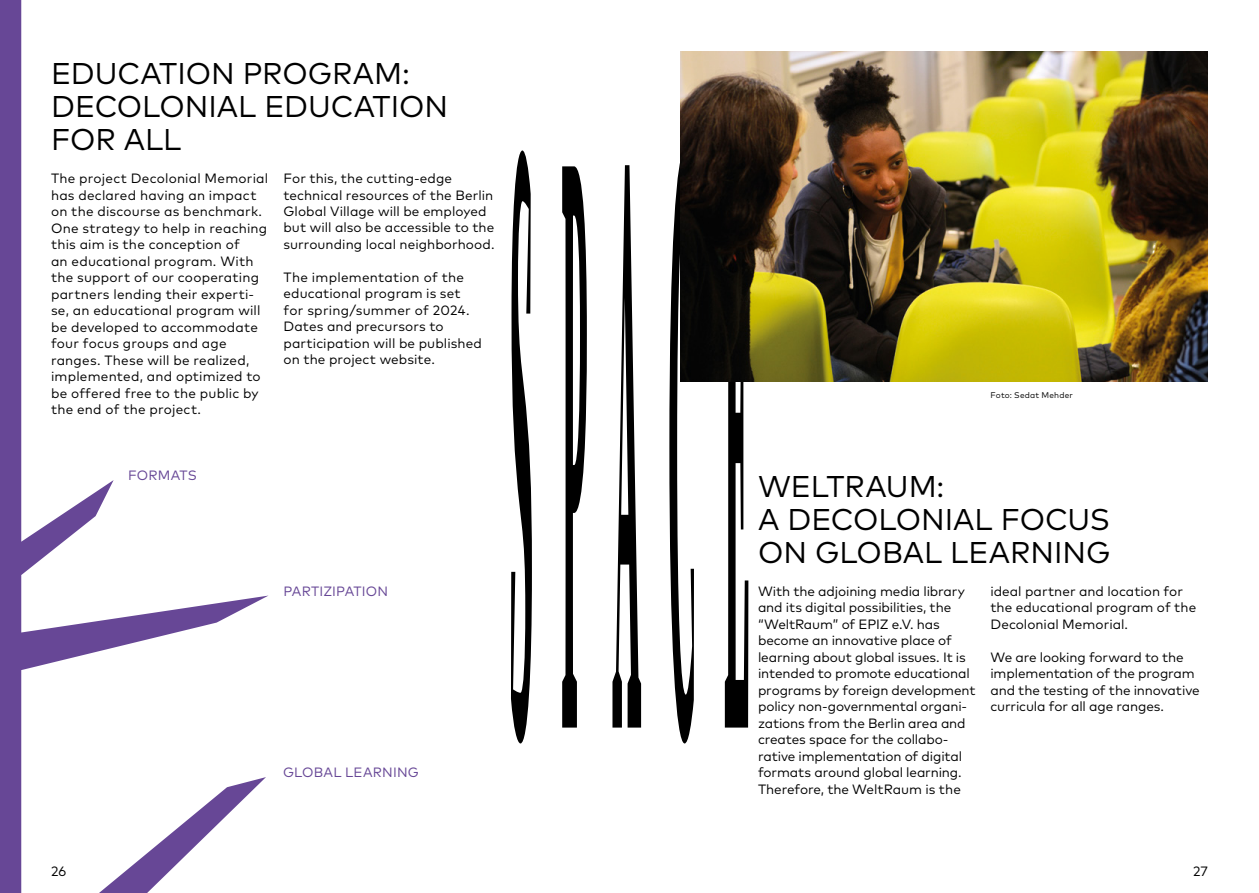
<style>
.page{position:relative;width:1259px;height:893px;background:#fff}
.page>*{position:absolute;margin:0;border:0;box-sizing:border-box;transform-origin:0 0}
.t1{font:30px/33px "Mark Pro";color:#000}
.t2{font:13.5px/16.5px "Mark Pro";letter-spacing:.005em;color:#000}
.t3{font:13.5px "Mark Pro";letter-spacing:.015em;color:#674796}
.t4{font:8.25px "Mark Pro";letter-spacing:.025em;color:#000}
</style>
<div class="page">
<svg style="left:511px;top:150px;width:21px;height:593px"></svg>
<svg style="left:562px;top:166px;width:25px;height:562px"></svg>
<svg style="left:612px;top:165px;width:29px;height:563px"></svg>
<svg style="left:669px;top:163px;width:25px;height:580px"></svg>
<svg style="left:725px;top:381px;width:23px;height:347px"></svg>
<svg style="left:0;top:0;width:268px;height:893px"></svg>
<svg style="left:99px;top:777px;width:167px;height:116px"></svg>
<img style="left:680px;top:51px;width:528px;height:330px">
<h1 class="t1" style="left:51px;top:55px;width:398px">EDUCATION PROGRAM:<br>DECOLONIAL EDUCATION<br>FOR ALL</h1>
<p class="t2" style="left:51px;top:169px;width:219px">The project Decolonial Memorial has declared having an impact on the discourse as benchmark.<br>One strategy to help in reaching this aim is the conception of<br>an educational program. With the support of our cooperating partners lending their experti&shy;se, an educational program will be developed to accommodate four focus groups and age ranges. These will be realized, implemented, and optimized to be offered free to the public by the end of the project.</p>
<p class="t2" style="left:283px;top:169px;width:213px">For this, the cutting-edge technical resources of the Berlin<br>Global Village will be employed but will also be accessible to the surrounding local neighborhood.</p>
<p class="t2" style="left:283px;top:268px;width:200px">The implementation of the educational program is set for spring/summer of 2024.<br>Dates and precursors to participation will be published on the project website.</p>
<p class="t3" style="left:128px;top:465px;width:70px">FORMATS</p>
<p class="t3" style="left:283px;top:581px;width:106px">PARTIZIPATION</p>
<p class="t3" style="left:283px;top:762px;width:137px">GLOBAL LEARNING</p>
<p class="t4" style="left:990px;top:388px;width:84px">Foto: Sedat Mehder</p>
<h1 class="t1" style="left:758px;top:467px;width:354px">WELTRAUM:<br>A DECOLONIAL FOCUS<br>ON GLOBAL LEARNING</h1>
<p class="t2" style="left:758px;top:581px;width:219px">With the adjoining media library and its digital possibilities, the “WeltRaum” of EPIZ e.V. has become an innovative place of learning about global issues. It is intended to promote educational programs by foreign development policy non-governmental organi&shy;zations from the Berlin area and creates space for the collabo&shy;rative implementation of digital formats around global learning.<br>Therefore, the WeltRaum is the</p>
<p class="t2" style="left:990px;top:581px;width:207px">ideal partner and location for the educational program of the<br>Decolonial Memorial.</p>
<p class="t2" style="left:990px;top:647px;width:211px">We are looking forward to the implementation of the program and the testing of the innovative curricula for all age ranges.</p>
<p class="t2" style="left:51px;top:862px;width:17px">26</p>
<p class="t2" style="left:1193px;top:862px;width:16px">27</p>
</div>
